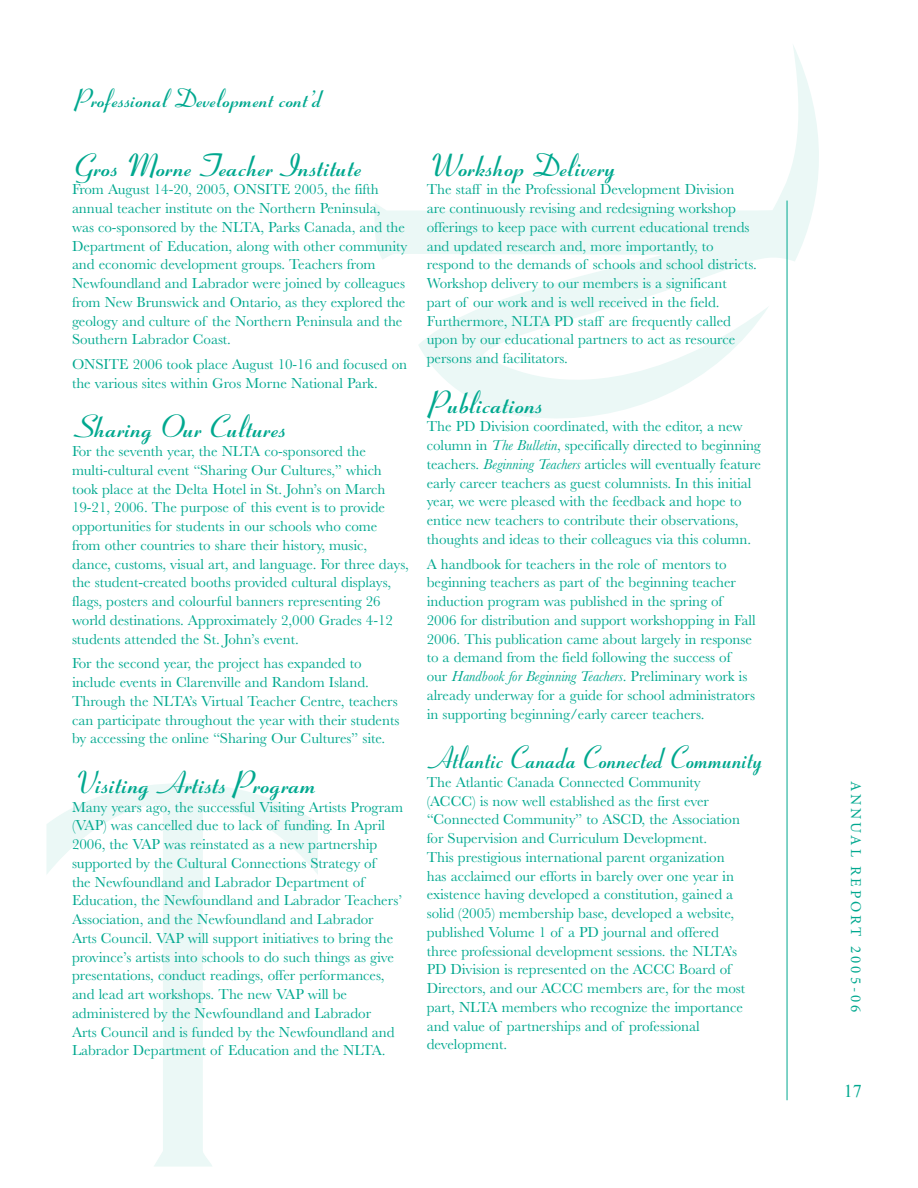
<style>
.page{position:relative;width:918px;height:1188px;background:#fff}
.page>*{position:absolute;margin:0;border:0;box-sizing:border-box;transform-origin:0 0}
.t1{font:700 33px "Coronet";letter-spacing:-.005em;color:#00a88f}
.t2{font:700 33px "Coronet";letter-spacing:-.005em;color:#00a88f;scale:.88 1}
.t3{font:700 27px "Coronet";color:#00a88f}
.t4{font:18px "Times New Roman";color:#00a88f}
.t5{font:15px/18.8px "Baskerville";letter-spacing:-.005em;color:#00a88f}
.t6{font:15px "Minion Pro";letter-spacing:.2em;color:#00a88f}
.s1{font-style:italic}
</style>
<div class="page">
<svg style="left:374px;top:45px;width:445px;height:382px"></svg>
<hr style="left:787px;top:201px;width:1px;height:899px;background:#00a88f">
<svg style="left:46px;top:783px;width:272px;height:384px"></svg>
<h2 class="t3" style="left:74px;top:84px;width:248px">Professional Development cont’d</h2>
<h1 class="t1" style="left:72px;top:147px;width:290px">Gros Morne Teacher Institute</h1>
<p class="t5" style="left:72px;top:180px;width:337px">From August 14-20, 2005, ONSITE 2005, the fifth annual teacher institute on the Northern Peninsula,<br>was co-sponsored by the NLTA, Parks Canada, and the Department of Education, along with other community and economic development groups. Teachers from Newfoundland and Labrador were joined by colleagues from New Brunswick and Ontario, as they explored the geology and culture of the Northern Peninsula and the Southern Labrador Coast.</p>
<p class="t5" style="left:72px;top:355px;width:337px">ONSITE 2006 took place August 10-16 and focused on the various sites within Gros Morne National Park.</p>
<h1 class="t1" style="left:72px;top:409px;width:214px">Sharing Our Cultures</h1>
<p class="t5" style="left:72px;top:442px;width:338px">For the seventh year, the NLTA co-sponsored the multi-cultural event “Sharing Our Cultures,” which took place at the Delta Hotel in St. John’s on March 19-21, 2006. The purpose of this event is to provide opportunities for students in our schools who come from other countries to share their history, music, dance, customs, visual art, and language. For three days, the student-created booths provided cultural displays, flags, posters and colourful banners representing 26 world destinations. Approximately 2,000 Grades 4-12 students attended the St. John’s event.</p>
<p class="t5" style="left:72px;top:654px;width:329px">For the second year, the project has expanded to include events in Clarenville and Random Island.<br>Through the NLTA’s Virtual Teacher Centre, teachers can participate throughout the year with their students by accessing the online “Sharing Our Cultures” site.</p>
<h1 class="t1" style="left:72px;top:764px;width:244px">Visiting Artists Program</h1>
<p class="t5" style="left:72px;top:797px;width:333px">Many years ago, the successful Visiting Artists Program (VAP) was cancelled due to lack of funding. In April 2006, the VAP was reinstated as a new partnership supported by the Cultural Connections Strategy of<br>the Newfoundland and Labrador Department of Education, the Newfoundland and Labrador Teachers’ Association, and the Newfoundland and Labrador<br>Arts Council. VAP will support initiatives to bring the province’s artists into schools to do such things as give presentations, conduct readings, offer performances, and lead art workshops. The new VAP will be administered by the Newfoundland and Labrador<br>Arts Council and is funded by the Newfoundland and Labrador Department of Education and the NLTA.</p>
<h1 class="t1" style="left:427px;top:147px;width:189px">Workshop Delivery</h1>
<p class="t5" style="left:427px;top:180px;width:332px">The staff in the Professional Development Division are continuously revising and redesigning workshop offerings to keep pace with current educational trends and updated research and, more importantly, to respond to the demands of schools and school districts.<br>Workshop delivery to our members is a significant<br>part of our work and is well received in the field.<br>Furthermore, NLTA PD staff are frequently called upon by our educational partners to act as resource persons and facilitators.</p>
<h1 class="t1" style="left:427px;top:384px;width:116px">Publications</h1>
<p class="t5" style="left:427px;top:417px;width:336px">The PD Division coordinated, with the editor, a new column in <span class="s1">The Bulletin</span>, specifically directed to beginning teachers. <span class="s1">Beginning Teachers</span> articles will eventually feature early career teachers as guest columnists. In this initial year, we were pleased with the feedback and hope to entice new teachers to contribute their observations, thoughts and ideas to their colleagues via this column.</p>
<p class="t5" style="left:427px;top:554px;width:330px">A handbook for teachers in the role of mentors to beginning teachers as part of the beginning teacher induction program was published in the spring of 2006 for distribution and support workshopping in Fall 2006. This publication came about largely in response to a demand from the field following the success of<br>our <span class="s1">Handbook for Beginning Teachers</span>. Preliminary work is already underway for a guide for school administrators in supporting beginning/early career teachers.</p>
<h1 class="t2" style="left:427px;top:740px;width:382px">Atlantic Canada Connected Community</h1>
<p class="t5" style="left:427px;top:773px;width:320px">The Atlantic Canada Connected Community (ACCC) is now well established as the first ever “Connected Community” to ASCD, the Association for Supervision and Curriculum Development.<br>This prestigious international parent organization has acclaimed our efforts in barely over one year in existence having developed a constitution, gained a solid (2005) membership base, developed a website, published Volume 1 of a PD journal and offered three professional development sessions. the NLTA’s PD Division is represented on the ACCC Board of Directors, and our ACCC members are, for the most part, NLTA members who recognize the importance and value of partnerships and of professional development.</p>
<p class="t6" style="left:866px;top:781px;width:233px;rotate:90deg">ANNUAL REPORT 2005-06</p>
<p class="t4" style="left:844px;top:1081px;width:18px">17</p>
</div>
